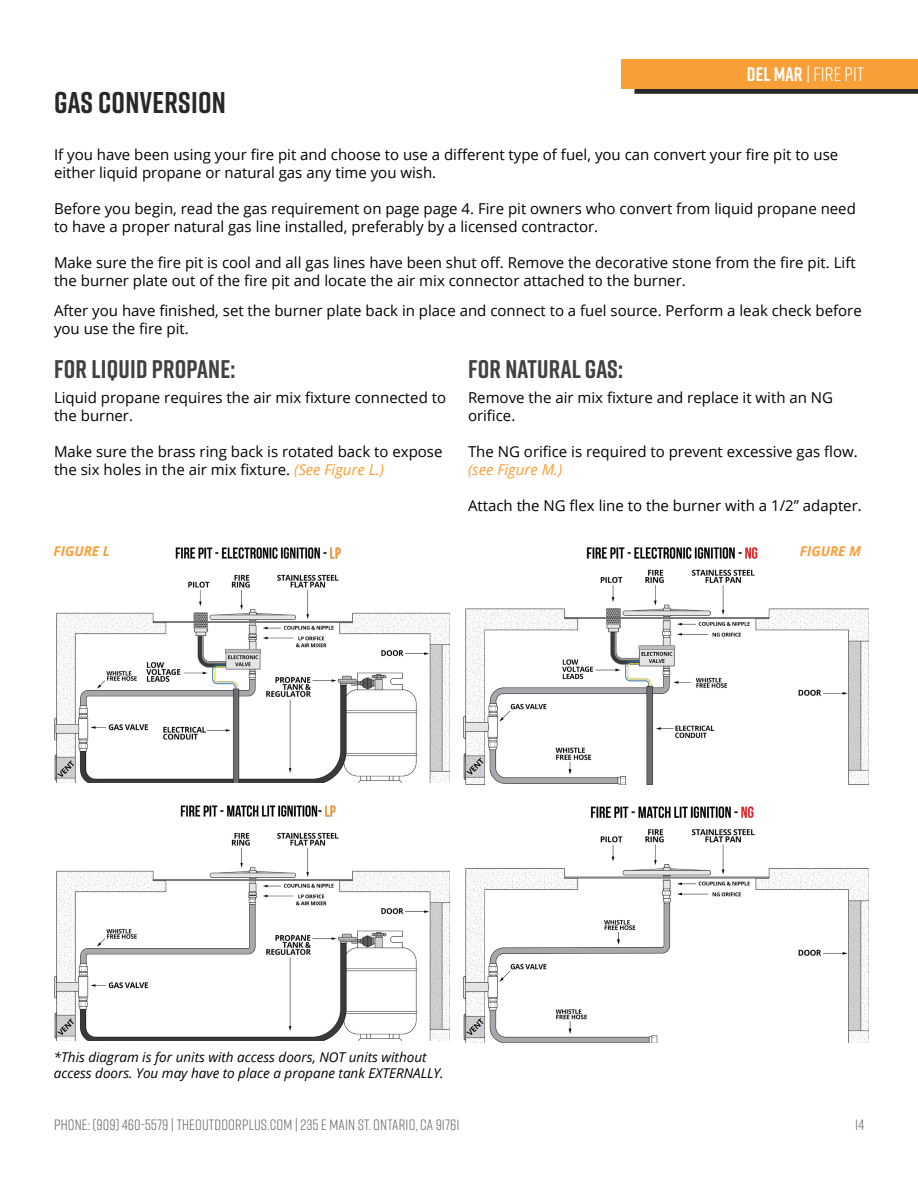
<style>
.page{position:relative;width:918px;height:1188px;background:#fff}
.page>*{position:absolute;margin:0;border:0;box-sizing:border-box;transform-origin:0 0}
.t1{font:700 30px "Rift";letter-spacing:.01em;color:#292829}
.t2{font:700 25.5px "Rift";letter-spacing:.01em;color:#414042}
.t3{font:19.5px "Rift";letter-spacing:.01em;color:#fff}
.t4{font:15px/18px "Open Sans";color:#000}
.t5{font:15px "Rift";letter-spacing:.01em;color:#6d6e71}
.t6{font:italic 15px "Open Sans";color:#f99f38}
.t7{font:italic 13.5px/16.2px "Open Sans";color:#000}
.t8{font:italic 700 13.5px "Open Sans";color:#f99f38}
.s1{font-weight:700}
.s2{font-style:italic;color:#f99f38}
</style>
<div class="page">
<div style="left:634px;top:83px;width:284px;height:11px;background:#292829"></div>
<div style="left:621px;top:59px;width:297px;height:30px;background:#f99f38"></div>
<img style="left:54px;top:547px;width:396px;height:236px">
<img style="left:54px;top:805px;width:396px;height:236px">
<img style="left:464px;top:547px;width:404px;height:237px">
<img style="left:464px;top:806px;width:404px;height:236px">
<h1 class="t1" style="left:54px;top:81px;width:173px">GAS CONVERSION</h1>
<h3 class="t3" style="left:747px;top:61px;width:119px"><span class="s1">DEL MAR</span> | FIRE PIT</h3>
<p class="t4" style="left:54px;top:145px;width:786px">If you have been using your fire pit and choose to use a different type of fuel, you can convert your fire pit to use either liquid propane or natural gas any time you wish.</p>
<p class="t4" style="left:54px;top:199px;width:803px">Before you begin, read the gas requirement on page page 4. Fire pit owners who convert from liquid propane need to have a proper natural gas line installed, preferably by a licensed contractor.</p>
<p class="t4" style="left:54px;top:253px;width:803px">Make sure the fire pit is cool and all gas lines have been shut off. Remove the decorative stone from the fire pit. Lift the burner plate out of the fire pit and locate the air mix connector attached to the burner.</p>
<p class="t4" style="left:54px;top:301px;width:809px">After you have finished, set the burner plate back in place and connect to a fuel source. Perform a leak check before you use the fire pit.</p>
<h2 class="t2" style="left:54px;top:351px;width:183px">FOR LIQUID PROPANE:</h2>
<p class="t4" style="left:54px;top:388px;width:394px">Liquid propane requires the air mix fixture connected to the burner.</p>
<p class="t4" style="left:54px;top:442px;width:390px">Make sure the brass ring back is rotated back to expose the six holes in the air mix fixture. <span class="s2">(See Figure L.)</span></p>
<h2 class="t2" style="left:468px;top:351px;width:156px">FOR NATURAL GAS:</h2>
<p class="t4" style="left:468px;top:388px;width:367px">Remove the air mix fixture and replace it with an NG orifice.</p>
<p class="t4" style="left:468px;top:442px;width:391px">The NG orifice is required to prevent excessive gas flow.</p>
<p class="t6" style="left:468px;top:459px;width:96px">(see Figure M.)</p>
<p class="t4" style="left:468px;top:496px;width:395px">Attach the NG flex line to the burner with a 1/2” adapter.</p>
<p class="t8" style="left:54px;top:542px;width:58px">FIGURE L</p>
<p class="t8" style="left:800px;top:542px;width:63px">FIGURE M</p>
<p class="t7" style="left:54px;top:1049px;width:391px">*This diagram is for units with access doors, NOT units without access doors. You may have to place a propane tank EXTERNALLY.</p>
<p class="t5" style="left:54px;top:1114px;width:407px">PHONE: (909) 460-5579 | THEOUTDOORPLUS.COM | 235 E MAIN ST. ONTARIO, CA 91761</p>
<p class="t5" style="left:855px;top:1114px;width:10px">14</p>
</div>
